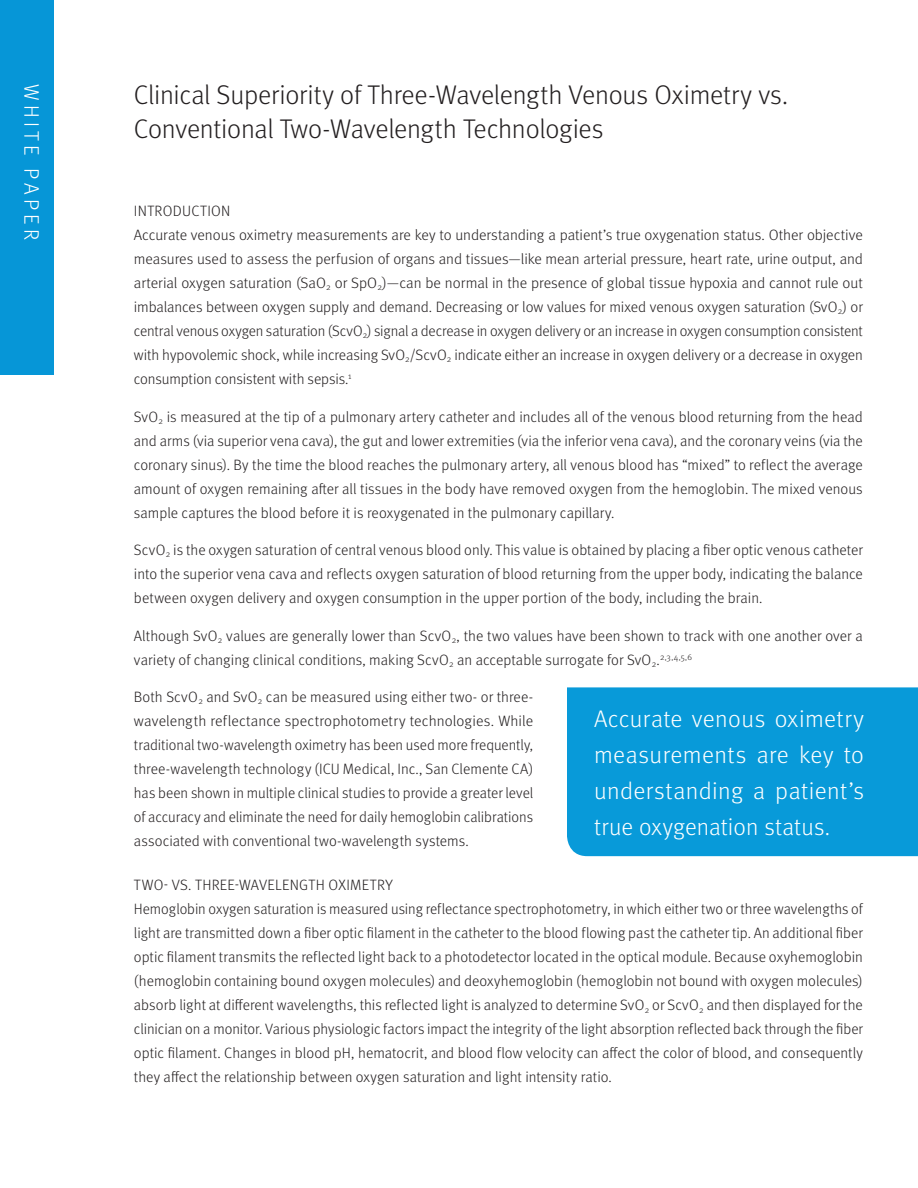
<style>
.page{position:relative;width:918px;height:1188px;background:#fff}
.page>*{position:absolute;margin:0;border:0;box-sizing:border-box;transform-origin:0 0}
.headline_02_no_repor{font:300 27px/34.5px "Meta OT";letter-spacing:-.01em;color:#231f20}
.quote_box_01_right{font:300 24px/36px "Meta OT";letter-spacing:.015em;color:#fff;text-align:justify}
.t1{font:300 21px "Meta OT";letter-spacing:.21em;color:#fff}
.body_01{font:300 15px/24px "Meta OT";color:#231f20;text-align:justify}
.sub_header_01{font:300 15px "Meta OT";letter-spacing:.02em;color:#231f20}
</style>
<div class="page">
<div style="left:0;top:0;width:54px;height:375px;background:#0696d7"></div>
<div style="left:567px;top:687px;width:351px;height:169px;background:#089ad9"></div>
<h3 class="t1" style="left:44px;top:84px;width:158px;rotate:90deg">WHITE PAPER</h3>
<p class="headline_02_no_repor" style="left:134px;top:77px;width:656px">Clinical Superiority of Three-Wavelength Venous Oximetry vs.<br>Conventional Two-Wavelength Technologies</p>
<p class="sub_header_01" style="left:134px;top:202px;width:98px">INTRODUCTION</p>
<p class="body_01" style="left:134px;top:223px;width:731px">Accurate venous oximetry measurements are key to understanding a patient’s true oxygenation status. Other objective measures used to assess the perfusion of organs and tissues—like mean arterial pressure, heart rate, urine output, and arterial oxygen saturation (SaO<sub>2</sub> or SpO<sub>2</sub>)—can be normal in the presence of global tissue hypoxia and cannot rule out imbalances between oxygen supply and demand. Decreasing or low values for mixed venous oxygen saturation (SvO<sub>2</sub>) or central venous oxygen saturation (ScvO<sub>2</sub>) signal a decrease in oxygen delivery or an increase in oxygen consumption consistent with hypovolemic shock, while increasing SvO<sub>2</sub>/ScvO<sub>2</sub> indicate either an increase in oxygen delivery or a decrease in oxygen consumption consistent with sepsis.<sup>1</sup></p>
<p class="body_01" style="left:134px;top:405px;width:730px">SvO<sub>2</sub> is measured at the tip of a pulmonary artery catheter and includes all of the venous blood returning from the head and arms (via superior vena cava), the gut and lower extremities (via the inferior vena cava), and the coronary veins (via the coronary sinus). By the time the blood reaches the pulmonary artery, all venous blood has “mixed” to reflect the average amount of oxygen remaining after all tissues in the body have removed oxygen from the hemoglobin. The mixed venous sample captures the blood before it is reoxygenated in the pulmonary capillary.</p>
<p class="body_01" style="left:134px;top:538px;width:731px">ScvO<sub>2</sub> is the oxygen saturation of central venous blood only. This value is obtained by placing a fiber optic venous catheter into the superior vena cava and reflects oxygen saturation of blood returning from the upper body, indicating the balance between oxygen delivery and oxygen consumption in the upper portion of the body, including the brain.</p>
<p class="body_01" style="left:134px;top:624px;width:731px">Although SvO<sub>2</sub> values are generally lower than ScvO<sub>2</sub>, the two values have been shown to track with one another over a variety of changing clinical conditions, making ScvO<sub>2</sub> an acceptable surrogate for SvO<sub>2</sub>.<sup>2,3,4,5,6</sup></p>
<p class="body_01" style="left:134px;top:685px;width:401px">Both ScvO<sub>2</sub> and SvO<sub>2</sub> can be measured using either two- or three&shy;wavelength reflectance spectrophotometry technologies. While traditional two-wavelength oximetry has been used more frequently, three-wavelength technology (ICU Medical, Inc., San Clemente CA) has been shown in multiple clinical studies to provide a greater level of accuracy and eliminate the need for daily hemoglobin calibrations associated with conventional two-wavelength systems.</p>
<p class="sub_header_01" style="left:134px;top:876px;width:260px">TWO- VS. THREE-WAVELENGTH OXIMETRY</p>
<p class="body_01" style="left:134px;top:897px;width:731px">Hemoglobin oxygen saturation is measured using reflectance spectrophotometry, in which either two or three wavelengths of light are transmitted down a fiber optic filament in the catheter to the blood flowing past the catheter tip. An additional fiber optic filament transmits the reflected light back to a photodetector located in the optical module. Because oxyhemoglobin (hemoglobin containing bound oxygen molecules) and deoxyhemoglobin (hemoglobin not bound with oxygen molecules) absorb light at different wavelengths, this reflected light is analyzed to determine SvO<sub>2</sub> or ScvO<sub>2</sub> and then displayed for the clinician on a monitor. Various physiologic factors impact the integrity of the light absorption reflected back through the fiber optic filament. Changes in blood pH, hematocrit, and blood flow velocity can affect the color of blood, and consequently they affect the relationship between oxygen saturation and light intensity ratio.</p>
<p class="quote_box_01_right" style="left:594px;top:701px;width:272px">Accurate venous oximetry measurements are key to understanding a patient’s true oxygenation status.</p>
</div>
